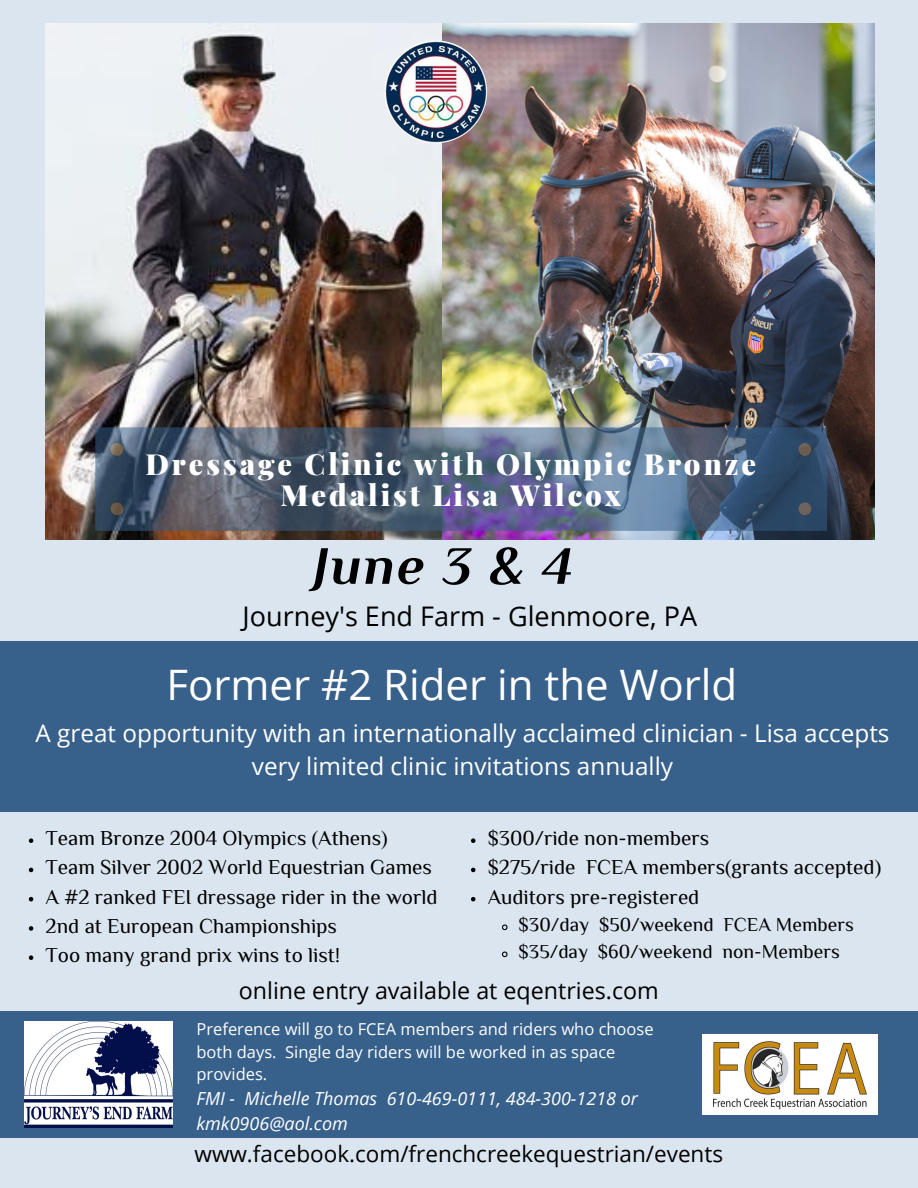
<style>
.page{position:relative;width:918px;height:1188px;background:#dae5ef}
.page>*{position:absolute;margin:0;border:0;box-sizing:border-box;transform-origin:0 0}
.t1{font:italic 700 53.85px "Philosopher";color:#000}
.t2{font:42px "Open Sans";color:#fff}
.t3{font:900 29.1px/31.8px "Playfair Display";letter-spacing:.1em;color:#fff;text-align:center}
.t4{font:27px "Open Sans";color:#000}
.t5{font:24.3px/33.3px "Open Sans";color:#fff;text-align:center}
.t6{font:23.25px "Open Sans";color:#000}
.t7{font:22.5px "Open Sans";color:#000}
.t8{font:21.15px/29.2px "Philosopher";color:#000}
.t9{font:19.65px/27px "Philosopher";color:#000}
.t10{font:italic 18px/24.8px "Open Sans";color:#fff}
.t11{font:16.5px/22.5px "Open Sans";color:#fff}
</style>
<div class="page">
<img style="left:46px;top:24px;width:396px;height:516px">
<img style="left:442px;top:24px;width:432px;height:516px">
<img style="left:384px;top:40px;width:103px;height:103px;border-radius:50%">
<div style="left:0;top:641px;width:918px;height:171px;background:#37608b"></div>
<svg style="left:95px;top:427px;width:732px;height:104px;background:#51617a"></svg>
<svg style="left:110px;top:443px;width:13px;height:13px"></svg>
<svg style="left:798px;top:443px;width:13px;height:13px"></svg>
<svg style="left:798px;top:502px;width:13px;height:13px"></svg>
<svg style="left:110px;top:502px;width:13px;height:13px"></svg>
<div style="left:0;top:1011px;width:918px;height:127px;background:#37608b"></div>
<img style="left:702px;top:1034px;width:176px;height:80px">
<img style="left:24px;top:1022px;width:149px;height:106px">
<svg style="left:29px;top:838px;width:4px;height:5px"></svg>
<svg style="left:29px;top:868px;width:4px;height:4px"></svg>
<svg style="left:29px;top:897px;width:4px;height:4px"></svg>
<svg style="left:29px;top:926px;width:4px;height:5px"></svg>
<svg style="left:29px;top:955px;width:4px;height:5px"></svg>
<svg style="left:471px;top:838px;width:4px;height:5px"></svg>
<svg style="left:471px;top:868px;width:4px;height:4px"></svg>
<svg style="left:471px;top:897px;width:4px;height:4px"></svg>
<svg style="left:501px;top:924px;width:7px;height:7px"></svg>
<svg style="left:501px;top:951px;width:7px;height:7px"></svg>
<h3 class="t3" style="left:145px;top:447px;width:612px">Dressage Clinic with Olympic Bronze<br>Medalist Lisa Wilcox</h3>
<h1 class="t1" style="left:313px;top:548px;width:261px">June 3 &amp; 4</h1>
<p class="t4" style="left:243px;top:597px;width:456px">Journey's End Farm - Glenmoore, PA</p>
<h2 class="t2" style="left:166px;top:655px;width:572px">Former #2 Rider in the World</h2>
<p class="t5" style="left:36px;top:715px;width:855px">A great opportunity with an internationally acclaimed clinician - Lisa accepts very limited clinic invitations annually</p>
<p class="t8" style="left:46px;top:826px;width:394px">Team Bronze 2004 Olympics (Athens)<br>Team Silver 2002 World Equestrian Games A #2 ranked FEI dressage rider in the world 2nd at European Championships<br>Too many grand prix wins to list!</p>
<p class="t8" style="left:488px;top:826px;width:395px">$300/ride non-members<br>$275/ride FCEA members(grants accepted)<br>Auditors pre-registered</p>
<p class="t9" style="left:519px;top:913px;width:337px">$30/day $50/weekend FCEA Members $35/day $60/weekend non-Members</p>
<p class="t6" style="left:239px;top:974px;width:421px">online entry available at eqentries.com</p>
<p class="t11" style="left:197px;top:1017px;width:459px">Preference will go to FCEA members and riders who choose both days. Single day riders will be worked in as space provides.</p>
<p class="t10" style="left:197px;top:1086px;width:443px">FMI - Michelle Thomas 610-469-0111, 484-300-1218 or kmk0906@aol.com</p>
<p class="t7" style="left:195px;top:1138px;width:530px">www.facebook.com/frenchcreekequestrian/events</p>
</div>
